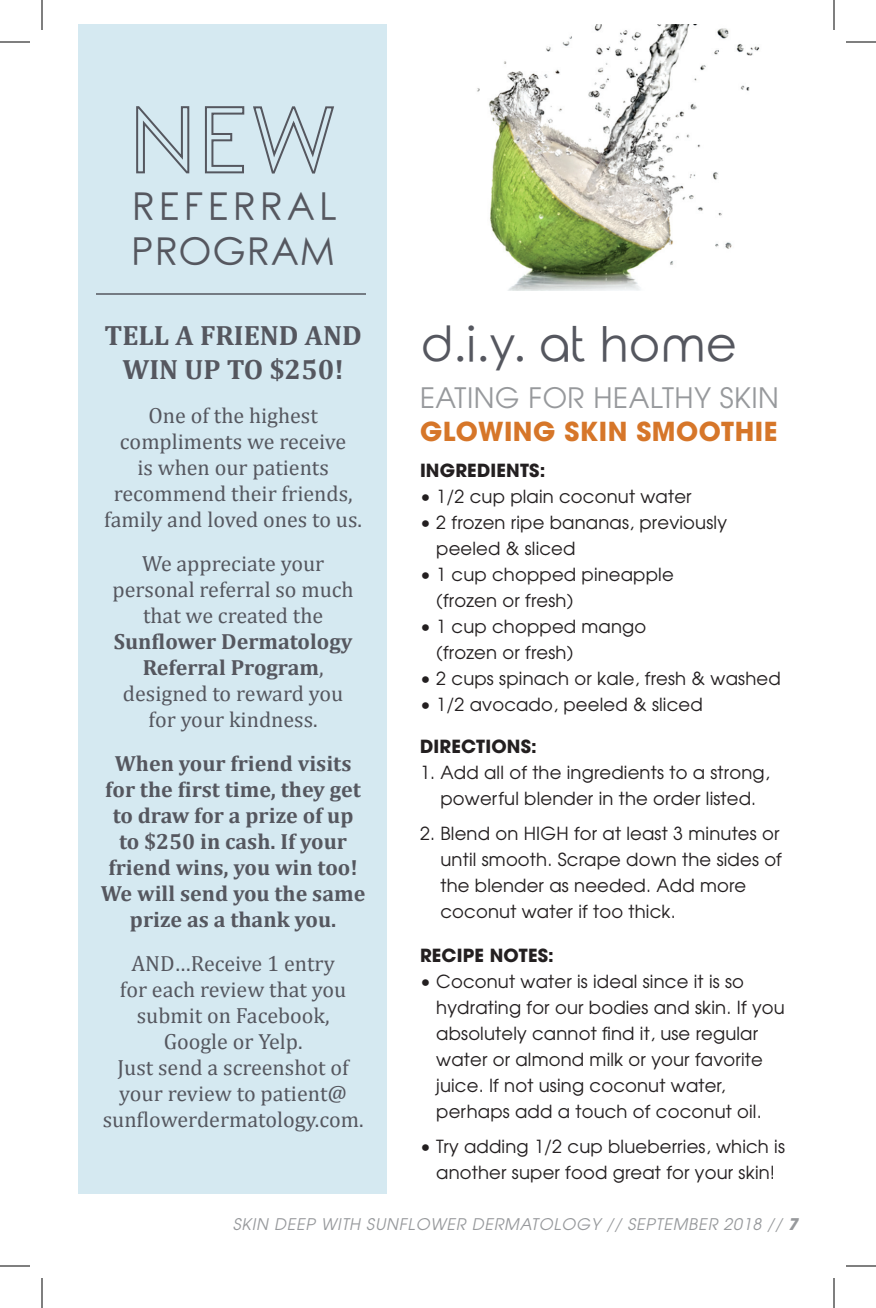
<style>
.page{position:relative;width:876px;height:1308px;background:#fff}
.page>*{position:absolute;margin:0;border:0;box-sizing:border-box;transform-origin:0 0}
.t1{font:48px "Rounded Elegance";color:#55575f}
.t2{font:38px/45.6px "Rounded Elegance";letter-spacing:.1em;color:#55575f}
.t3{font:700 28px/33.6px "Cambria";color:#55575f;text-align:center}
.t4{font:28px "ITC Avant Garde Std";letter-spacing:.02em;color:#97999c}
.t5{font:700 26px "Avant Garde";letter-spacing:.02em;color:#d67629}
.t6{font:22px/26px "Cambria";color:#55575f;text-align:center}
.t7{font:700 22px/26px "Cambria";color:#55575f;text-align:center}
.t8{font:18px/26px "Avant Garde";letter-spacing:.01em;color:#231f20}
.t9{font:700 18px "Avant Garde";letter-spacing:.01em;color:#231f20}
.t10{font:italic 16px "Avant Garde";letter-spacing:.05em;color:#97999c}
.s1{font-weight:700}
</style>
<div class="page">
<img style="left:477px;top:24px;width:283px;height:267px">
<div style="left:78px;top:24px;width:309px;height:1170px;background:#d5e9f1"></div>
<svg style="left:136px;top:106px;width:54px;height:68px"></svg>
<svg style="left:205px;top:106px;width:40px;height:68px"></svg>
<svg style="left:253px;top:106px;width:81px;height:68px"></svg>
<hr style="left:96px;top:293px;width:270px;height:2px;background:#55575f">
<hr style="left:0;top:42px;width:30px;height:1px;background:#000">
<hr style="left:846px;top:42px;width:30px;height:1px;background:#000">
<hr style="left:0;top:1266px;width:30px;height:1px;background:#000">
<hr style="left:846px;top:1266px;width:30px;height:1px;background:#000">
<hr style="left:42px;top:0;width:1px;height:30px;background:#000">
<hr style="left:42px;top:1278px;width:1px;height:30px;background:#000">
<hr style="left:834px;top:0;width:1px;height:30px;background:#000">
<hr style="left:834px;top:1278px;width:1px;height:30px;background:#000">
<p class="t2" style="left:131px;top:188px;width:207px">REFERRAL<br>PROGRAM</p>
<p class="t3" style="left:104px;top:318px;width:259px">TELL A FRIEND AND<br>WIN UP TO $250!</p>
<p class="t6" style="left:104px;top:402px;width:259px">One of the highest compliments we receive<br>is when our patients recommend their friends, family and loved ones to us.</p>
<p class="t6" style="left:113px;top:550px;width:243px">We appreciate your personal referral so much that we created the<br><span class="s1">Sunflower Dermatology<br>Referral Program</span>, designed to reward you for your kindness.</p>
<p class="t7" style="left:101px;top:750px;width:266px">When your friend visits for the first time, they get to draw for a prize of up to $250 in cash. If your friend wins, you win too!<br>We will send you the same prize as a thank you.</p>
<p class="t6" style="left:103px;top:950px;width:262px">AND…Receive 1 entry<br>for each review that you submit on Facebook,<br>Google or Yelp.<br>Just send a screenshot of your review to patient@ sunflowerdermatology.com.</p>
<p class="t1" style="left:420px;top:316px;width:319px">d.i.y. at home</p>
<p class="t4" style="left:420px;top:380px;width:361px">EATING FOR HEALTHY SKIN</p>
<p class="t5" style="left:420px;top:414px;width:359px">GLOWING SKIN SMOOTHIE</p>
<p class="t9" style="left:420px;top:458px;width:127px">INGREDIENTS:</p>
<p class="t8" style="left:420px;top:483px;width:273px">• 1/2 cup plain coconut water</p>
<p class="t8" style="left:436px;top:509px;width:292px;text-indent:-16px">• 2 frozen ripe bananas, previously peeled &amp; sliced</p>
<p class="t8" style="left:436px;top:561px;width:239px;text-indent:-16px">• 1 cup chopped pineapple (frozen or fresh)</p>
<p class="t8" style="left:436px;top:613px;width:212px;text-indent:-16px">• 1 cup chopped mango (frozen or fresh)</p>
<p class="t8" style="left:420px;top:665px;width:362px">• 2 cups spinach or kale, fresh &amp; washed</p>
<p class="t8" style="left:420px;top:691px;width:284px">• 1/2 avocado, peeled &amp; sliced</p>
<p class="t9" style="left:420px;top:734px;width:118px">DIRECTIONS:</p>
<p class="t8" style="left:420px;top:759px;width:351px;text-align:center">1. Add all of the ingredients to a strong, powerful blender in the order listed.</p>
<p class="t8" style="left:440px;top:820px;width:343px;text-indent:-20px">2. Blend on HIGH for at least 3 minutes or until smooth. Scrape down the sides of the blender as needed. Add more coconut water if too thick.</p>
<p class="t9" style="left:420px;top:943px;width:135px">RECIPE NOTES:</p>
<p class="t8" style="left:436px;top:968px;width:350px;text-indent:-16px">• Coconut water is ideal since it is so hydrating for our bodies and skin. If you absolutely cannot find it, use regular water or almond milk or your favorite juice. If not using coconut water, perhaps add a touch of coconut oil.</p>
<p class="t8" style="left:420px;top:1133px;width:367px;text-align:center">• Try adding 1/2 cup blueberries, which is another super food great for your skin!</p>
<p class="t10" style="left:233px;top:1214px;width:567px">SKIN DEEP WITH SUNFLOWER DERMATOLOGY // SEPTEMBER 2018 // <span class="s1">7</span></p>
</div>
